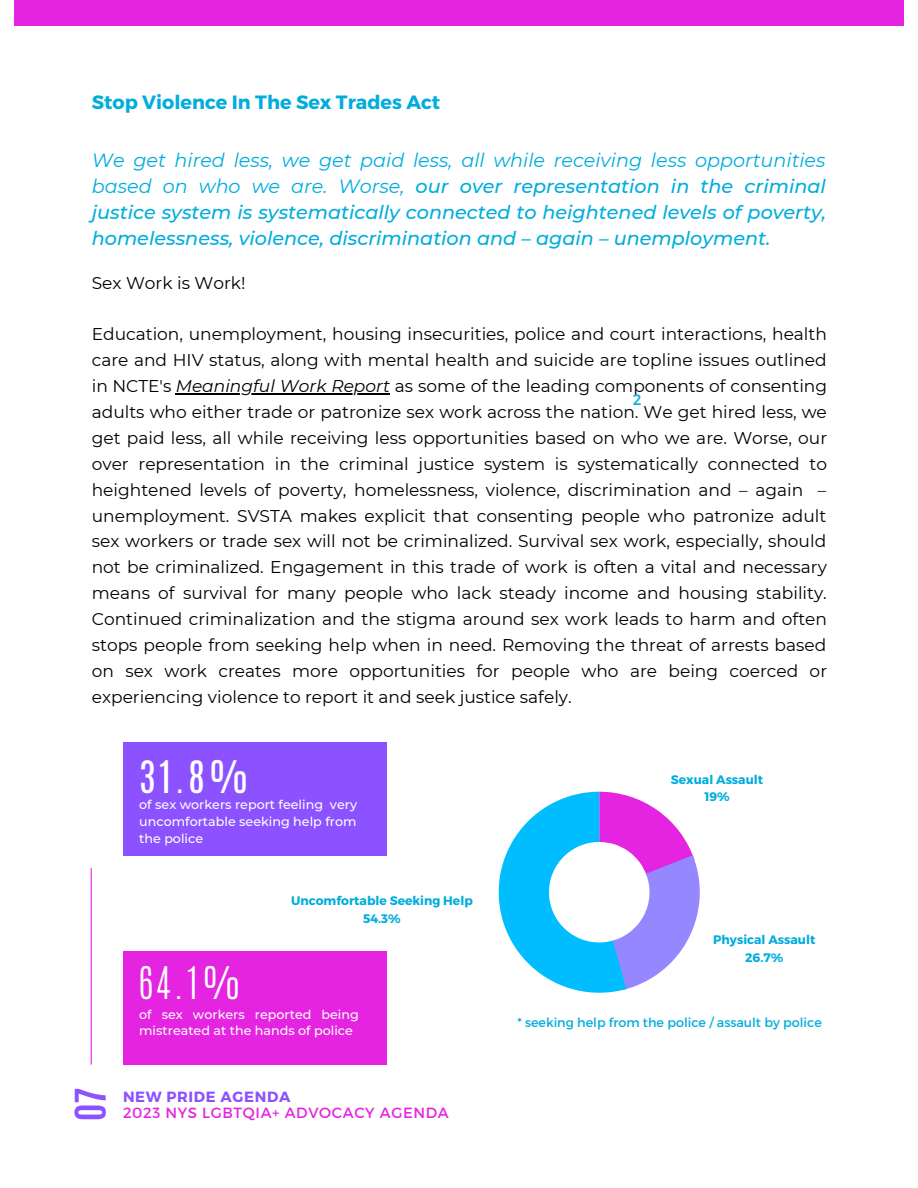
<style>
.page{position:relative;width:918px;height:1188px;background:#fff}
.page>*{position:absolute;margin:0;border:0;box-sizing:border-box;transform-origin:0 0}
.t1{font:37.5px "Antonio";color:#fff}
.t2{font:300 37.5px "Antonio";color:#fff}
.t3{font:700 35.25px "Antonio";color:#8c52ff}
.t4{font:italic 500 19.2px/25.8px "Montserrat";color:#00addd;text-align:justify}
.t5{font:700 19.2px "Montserrat";color:#00addd}
.t6{font:16.95px/25.8px "Montserrat";color:#000;text-align:justify}
.t7{font:15px "Montserrat";color:#00addd}
.t8{font:14.85px "Montserrat";letter-spacing:.045em;color:#e424e0}
.t9{font:700 14.85px "Montserrat";letter-spacing:.045em;color:#8c52ff}
.t10{font:500 12.75px/17px "Montserrat";color:#fff;text-align:justify}
.t11{font:12.75px "Montserrat";color:#00addd}
.t12{font:700 12.3px/17.2px "Montserrat";color:#00addd;text-align:center}
.s1{font-weight:400}
.s2{font-style:italic}
</style>
<div class="page">
<div style="left:15px;top:0;width:888px;height:26px;background:#e424e0"></div>
<div style="left:123px;top:742px;width:263px;height:114px;background:#8c52ff"></div>
<hr style="left:176px;top:393px;width:214px;height:1px;background:#000">
<div style="left:123px;top:951px;width:263px;height:114px;background:#e424e0"></div>
<svg style="left:499px;top:792px;width:201px;height:201px"></svg>
<hr style="left:91px;top:869px;width:1px;height:195px;background:#e424e0">
<p class="t5" style="left:92px;top:90px;width:350px">Stop Violence In The Sex Trades Act</p>
<p class="t4" style="left:92px;top:147px;width:736px"><span class="s1">We get hired less, we get paid less, all while receiving less opportunities based on who we are. Worse,</span> our over representation in the criminal justice system is systematically connected to heightened levels of poverty, homelessness, violence, discrimination and – again – unemployment.</p>
<p class="t6" style="left:92px;top:270px;width:155px">Sex Work is Work!</p>
<p class="t6" style="left:92px;top:321px;width:737px">Education, unemployment, housing insecurities, police and court interactions, health care and HIV status, along with mental health and suicide are topline issues outlined in NCTE's <span class="s2">Meaningful Work Report</span> as some of the leading components of consenting adults who either trade or patronize sex work across the nation. We get hired less, we get paid less, all while receiving less opportunities based on who we are. Worse, our over representation in the criminal justice system is systematically connected to heightened levels of poverty, homelessness, violence, discrimination and – again – unemployment. SVSTA makes explicit that consenting people who patronize adult sex workers or trade sex will not be criminalized. Survival sex work, especially, should not be criminalized. Engagement in this trade of work is often a vital and necessary means of survival for many people who lack steady income and housing stability.<br>Continued criminalization and the stigma around sex work leads to harm and often stops people from seeking help when in need. Removing the threat of arrests based on sex work creates more opportunities for people who are being coerced or experiencing violence to report it and seek justice safely.</p>
<p class="t7" style="left:633px;top:390px;width:10px">2</p>
<h1 class="t1" style="left:139px;top:750px;width:111px">31.8%</h1>
<p class="t10" style="left:139px;top:796px;width:219px">of sex workers report feeling very uncomfortable seeking help from the police</p>
<h1 class="t2" style="left:139px;top:956px;width:103px">64.1%</h1>
<p class="t12" style="left:291px;top:892px;width:183px">Uncomfortable Seeking Help<br>54.3%</p>
<p class="t10" style="left:139px;top:1005px;width:221px">of sex workers reported being mistreated at the hands of police</p>
<h2 class="t3" style="left:66px;top:1121px;width:35px;rotate:-90deg">07</h2>
<p class="t9" style="left:123px;top:1087px;width:169px">NEW PRIDE AGENDA</p>
<p class="t8" style="left:123px;top:1103px;width:327px">2023 NYS LGBTQIA+ ADVOCACY AGENDA</p>
<p class="t12" style="left:671px;top:770px;width:94px">Sexual Assault<br>19%</p>
<p class="t12" style="left:713px;top:931px;width:104px">Physical Assault<br>26.7%</p>
<p class="t11" style="left:517px;top:1014px;width:306px">* seeking help from the police / assault by police</p>
</div>
